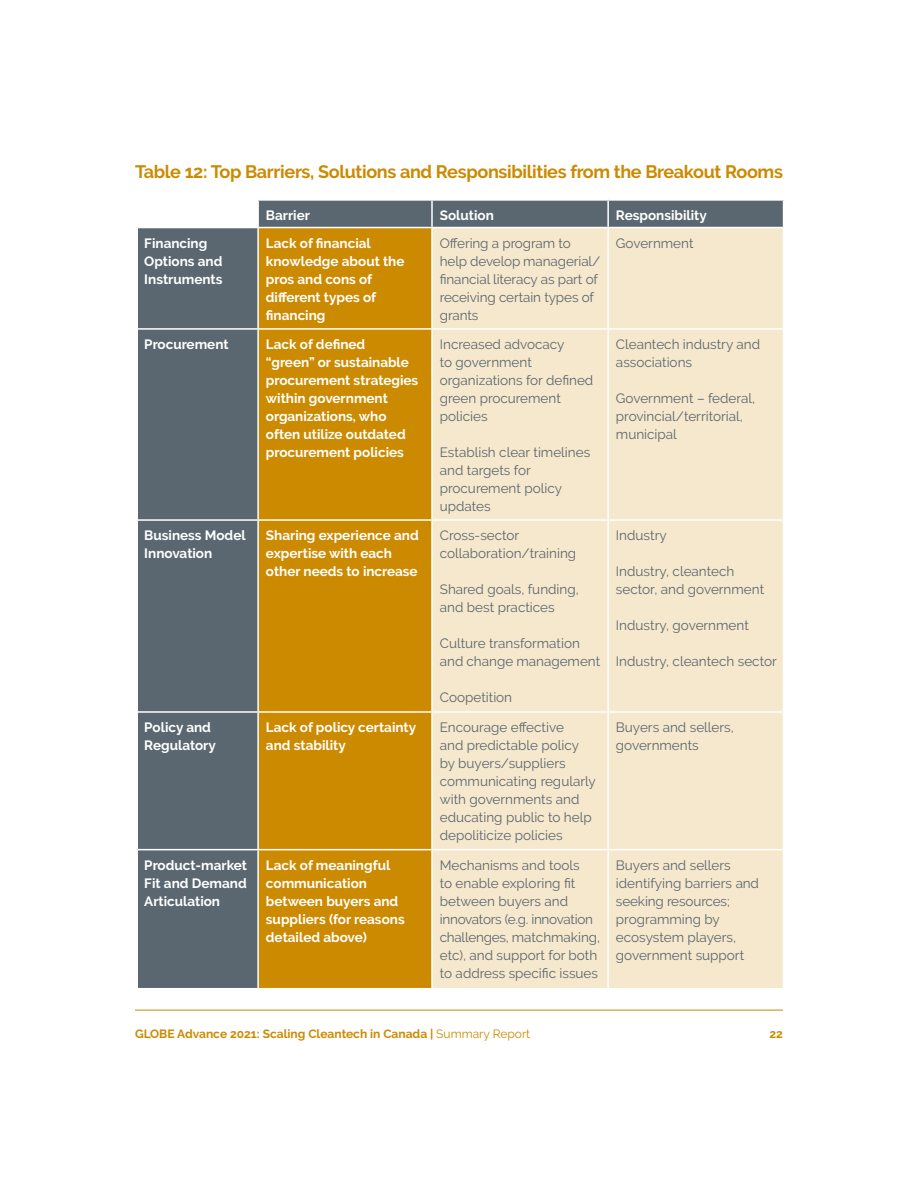
<style>
.page{position:relative;width:918px;height:1188px;background:#fff}
.page>*{position:absolute;margin:0;border:0;box-sizing:border-box;transform-origin:0 0}
.t1{font:700 18px "Raleway";letter-spacing:-.02em;color:#cc8a00}
.t2{font:13.5px/18px "Raleway";color:#5b6770}
.t3{font:700 13.5px/18px "Raleway";color:#fff}
.t4{font:700 12px "Raleway";color:#cc8a00}
.s1{font-weight:400}
</style>
<div class="page">
<hr style="left:135px;top:1010px;width:648px;height:1px;background:#cc8a00">
<div style="left:138px;top:201px;width:645px;height:787px;background:#5b6770"></div>
<div style="left:259px;top:228px;width:172px;height:760px;background:#cc8a00"></div>
<div style="left:433px;top:228px;width:350px;height:760px;background:#f5e8cc"></div>
<hr style="left:257px;top:201px;width:2px;height:26px;background:#fff">
<hr style="left:431px;top:201px;width:2px;height:26px;background:#fff">
<hr style="left:607px;top:201px;width:2px;height:26px;background:#fff">
<hr style="left:138px;top:227px;width:120px;height:1px;background:#fff">
<hr style="left:258px;top:227px;width:174px;height:1px;background:#fff">
<hr style="left:257px;top:228px;width:2px;height:100px;background:#fff">
<hr style="left:432px;top:227px;width:176px;height:1px;background:#fff">
<hr style="left:431px;top:228px;width:2px;height:100px;background:#fff">
<hr style="left:608px;top:227px;width:175px;height:1px;background:#fff">
<hr style="left:607px;top:228px;width:2px;height:100px;background:#fff">
<hr style="left:138px;top:328px;width:120px;height:2px;background:#fff">
<hr style="left:258px;top:328px;width:174px;height:2px;background:#fff">
<hr style="left:257px;top:330px;width:2px;height:189px;background:#fff">
<hr style="left:432px;top:328px;width:176px;height:2px;background:#fff">
<hr style="left:431px;top:330px;width:2px;height:189px;background:#fff">
<hr style="left:608px;top:328px;width:175px;height:2px;background:#fff">
<hr style="left:607px;top:330px;width:2px;height:189px;background:#fff">
<hr style="left:138px;top:519px;width:120px;height:2px;background:#fff">
<hr style="left:258px;top:519px;width:174px;height:2px;background:#fff">
<hr style="left:257px;top:521px;width:2px;height:190px;background:#fff">
<hr style="left:432px;top:519px;width:176px;height:2px;background:#fff">
<hr style="left:431px;top:521px;width:2px;height:190px;background:#fff">
<hr style="left:608px;top:519px;width:175px;height:2px;background:#fff">
<hr style="left:607px;top:521px;width:2px;height:190px;background:#fff">
<hr style="left:138px;top:711px;width:120px;height:2px;background:#fff">
<hr style="left:258px;top:711px;width:174px;height:2px;background:#fff">
<hr style="left:257px;top:713px;width:2px;height:136px;background:#fff">
<hr style="left:432px;top:711px;width:176px;height:2px;background:#fff">
<hr style="left:431px;top:713px;width:2px;height:136px;background:#fff">
<hr style="left:608px;top:711px;width:175px;height:2px;background:#fff">
<hr style="left:607px;top:713px;width:2px;height:136px;background:#fff">
<hr style="left:138px;top:849px;width:120px;height:1px;background:#fff">
<hr style="left:258px;top:849px;width:174px;height:1px;background:#fff">
<hr style="left:257px;top:850px;width:2px;height:138px;background:#fff">
<hr style="left:432px;top:849px;width:176px;height:1px;background:#fff">
<hr style="left:431px;top:850px;width:2px;height:138px;background:#fff">
<hr style="left:608px;top:849px;width:175px;height:1px;background:#fff">
<hr style="left:607px;top:850px;width:2px;height:138px;background:#fff">
<h1 class="t1" style="left:135px;top:162px;width:650px">Table 12: Top Barriers, Solutions and Responsibilities from the Breakout Rooms</h1>
<p class="t3" style="left:266px;top:206px;width:46px">Barrier</p>
<p class="t3" style="left:440px;top:206px;width:56px">Solution</p>
<p class="t3" style="left:616px;top:206px;width:92px">Responsibility</p>
<p class="t3" style="left:144px;top:234px;width:80px">Financing<br>Options and<br>Instruments</p>
<p class="t3" style="left:266px;top:234px;width:140px">Lack of financial knowledge about the pros and cons of different types of financing</p>
<p class="t2" style="left:440px;top:234px;width:162px">Offering a program to help develop managerial/ financial literacy as part of receiving certain types of grants</p>
<p class="t2" style="left:616px;top:234px;width:79px">Government</p>
<p class="t3" style="left:144px;top:336px;width:86px">Procurement</p>
<p class="t3" style="left:266px;top:336px;width:154px">Lack of defined<br>“green” or sustainable procurement strategies within government organizations, who often utilize outdated procurement policies</p>
<p class="t2" style="left:440px;top:336px;width:155px">Increased advocacy<br>to government organizations for defined green procurement policies</p>
<p class="t2" style="left:616px;top:336px;width:146px">Cleantech industry and associations</p>
<p class="t2" style="left:616px;top:390px;width:141px">Government – federal, provincial/territorial, municipal</p>
<p class="t2" style="left:440px;top:444px;width:152px">Establish clear timelines and targets for procurement policy updates</p>
<p class="t3" style="left:144px;top:527px;width:103px">Business Model<br>Innovation</p>
<p class="t3" style="left:266px;top:527px;width:154px">Sharing experience and expertise with each other needs to increase</p>
<p class="t2" style="left:440px;top:527px;width:138px">Cross-sector collaboration/training</p>
<p class="t2" style="left:440px;top:581px;width:140px">Shared goals, funding, and best practices</p>
<p class="t2" style="left:440px;top:635px;width:162px">Culture transformation and change management</p>
<p class="t2" style="left:440px;top:689px;width:74px">Coopetition</p>
<p class="t2" style="left:616px;top:527px;width:52px">Industry</p>
<p class="t2" style="left:616px;top:563px;width:150px">Industry, cleantech sector, and government</p>
<p class="t2" style="left:616px;top:617px;width:134px">Industry, government</p>
<p class="t2" style="left:616px;top:653px;width:162px">Industry, cleantech sector</p>
<p class="t3" style="left:144px;top:719px;width:73px">Policy and<br>Regulatory</p>
<p class="t3" style="left:266px;top:719px;width:152px">Lack of policy certainty and stability</p>
<p class="t2" style="left:440px;top:719px;width:158px">Encourage effective<br>and predictable policy by buyers/suppliers communicating regularly with governments and educating public to help depoliticize policies</p>
<p class="t2" style="left:616px;top:719px;width:119px">Buyers and sellers, governments</p>
<p class="t3" style="left:144px;top:856px;width:104px;text-align:justify">Product-market Fit and Demand Articulation</p>
<p class="t3" style="left:266px;top:856px;width:140px">Lack of meaningful communication between buyers and suppliers (for reasons detailed above)</p>
<p class="t2" style="left:440px;top:856px;width:162px">Mechanisms and tools<br>to enable exploring fit between buyers and innovators (e.g. innovation challenges, matchmaking, etc), and support for both to address specific issues</p>
<p class="t2" style="left:616px;top:856px;width:145px">Buyers and sellers identifying barriers and seeking resources; programming by ecosystem players, government support</p>
<p class="t4" style="left:135px;top:1027px;width:397px">GLOBE Advance 2021: Scaling Cleantech in Canada | <span class="s1">Summary Report</span></p>
<p class="t4" style="left:769px;top:1027px;width:15px">22</p>
</div>
